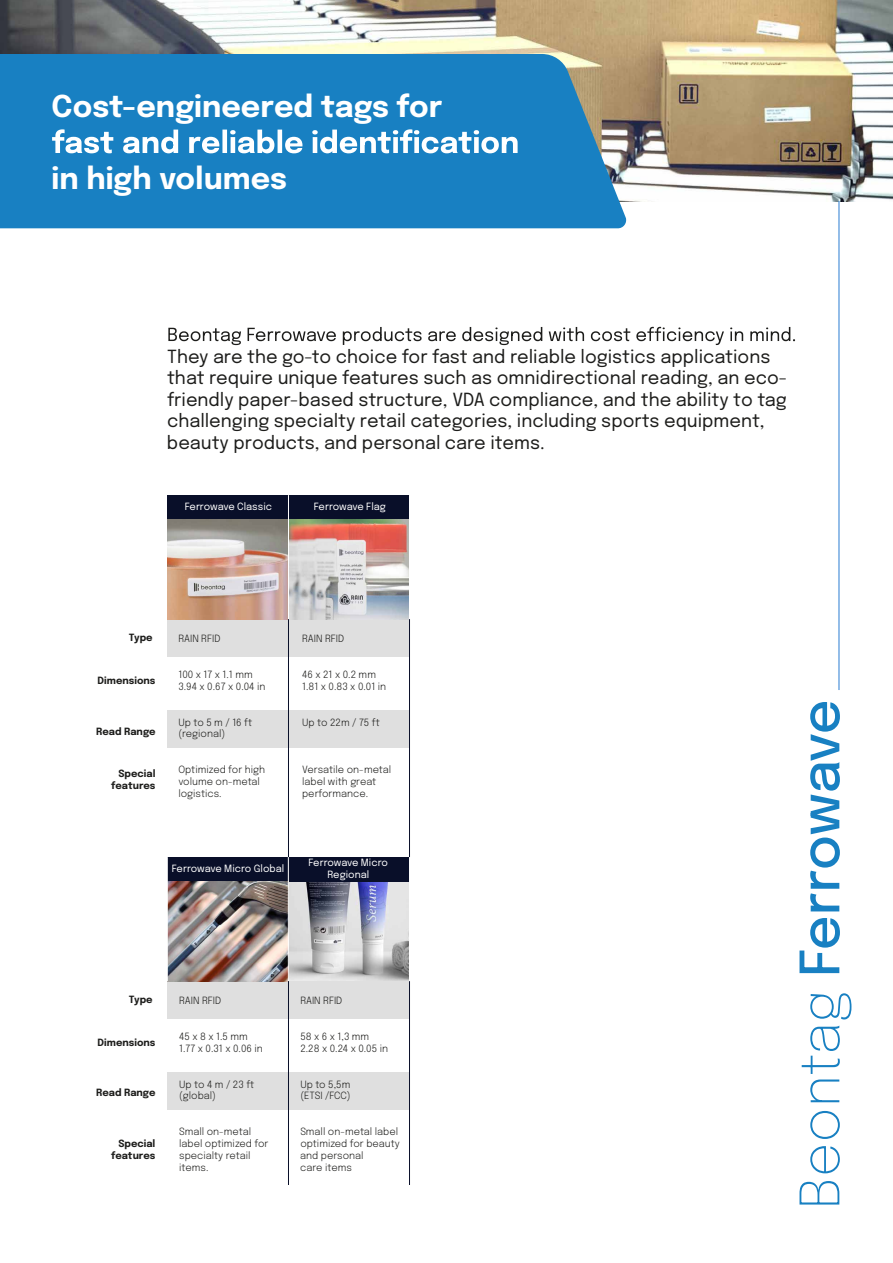
<style>
.page{position:relative;width:893px;height:1263px;background:#fff}
.page>*{position:absolute;margin:0;border:0;box-sizing:border-box;transform-origin:0 0}
.t1{font:500 54px "Epilogue";letter-spacing:-.01em;color:#1880c2}
.t2{font:700 30px "Epilogue";color:#fff}
.t3{font:18px/21.6px "Epilogue";color:#1d1d1b}
.t4{font:300 9.9px/11.9px "Epilogue";color:#1d1d1b}
.t5{font:700 9.9px/11.9px "Epilogue";color:#1d1d1b;text-align:right}
.t6{font:9.9px/11.9px "Epilogue";color:#fff;text-align:center}
.s1{font-weight:200}
</style>
<div class="page">
<img style="left:0;top:0;width:893px;height:201px">
<div style="left:0;top:54px;width:627px;height:174px;background:#1880c2"></div>
<svg style="left:168px;top:327px;width:627px;height:18px"></svg>
<svg style="left:52px;top:129px;width:466px;height:24px"></svg>
<hr style="left:839px;top:201px;width:1px;height:489px;background:#2b7cd2">
<div style="left:167px;top:495px;width:243px;height:25px;background:#090f29"></div>
<div style="left:167px;top:619px;width:243px;height:38px;background:#dfdfdf"></div>
<div style="left:167px;top:710px;width:243px;height:38px;background:#dfdfdf"></div>
<img style="left:167px;top:520px;width:242px;height:99px">
<img style="left:168px;top:882px;width:241px;height:99px">
<div style="left:167px;top:981px;width:243px;height:38px;background:#dfdfdf"></div>
<div style="left:167px;top:1072px;width:243px;height:38px;background:#dfdfdf"></div>
<div style="left:167px;top:857px;width:243px;height:25px;background:#090f29"></div>
<hr style="left:288px;top:495px;width:1px;height:124px;background:#fff">
<hr style="left:409px;top:495px;width:1px;height:124px;background:#fff">
<hr style="left:288px;top:619px;width:1px;height:238px;background:#090f29">
<hr style="left:409px;top:619px;width:1px;height:238px;background:#090f29">
<hr style="left:167px;top:857px;width:1px;height:124px;background:#fff">
<hr style="left:288px;top:857px;width:1px;height:124px;background:#fff">
<hr style="left:409px;top:857px;width:1px;height:124px;background:#fff">
<hr style="left:288px;top:981px;width:1px;height:203px;background:#090f29">
<hr style="left:409px;top:981px;width:1px;height:203px;background:#090f29">
<h2 class="t2" style="left:52px;top:83px;width:392px">Cost-engineered tags for</h2>
<h2 class="t2" style="left:52px;top:155px;width:237px">in high volumes</h2>
<p class="t3" style="left:167px;top:344px;width:622px">They are the go-to choice for fast and reliable logistics applications that require unique features such as omnidirectional reading, an eco&shy;friendly paper-based structure, VDA compliance, and the ability to tag challenging specialty retail categories, including sports equipment, beauty products, and personal care items.</p>
<p class="t6" style="left:185px;top:500px;width:89px">Ferrowave Classic</p>
<p class="t6" style="left:314px;top:500px;width:73px">Ferrowave Flag</p>
<p class="t5" style="left:129px;top:630px;width:25px">Type</p>
<p class="t5" style="left:98px;top:674px;width:59px">Dimensions</p>
<p class="t5" style="left:96px;top:724px;width:61px">Read Range</p>
<p class="t5" style="left:111px;top:767px;width:46px">Special features</p>
<p class="t4" style="left:178px;top:632px;width:44px">RAIN RFID</p>
<p class="t4" style="left:178px;top:668px;width:89px">100 x 17 x 1.1 mm<br>3.94 x 0.67 x 0.04 in</p>
<p class="t4" style="left:178px;top:716px;width:75px">Up to 5 m / 16 ft (regional)</p>
<p class="t4" style="left:178px;top:763px;width:88px">Optimized for high volume on-metal logistics.</p>
<p class="t4" style="left:302px;top:632px;width:44px">RAIN RFID</p>
<p class="t4" style="left:302px;top:668px;width:86px">46 x 21 x 0.2 mm<br>1.81 x 0.83 x 0.01 in</p>
<p class="t4" style="left:302px;top:715px;width:79px">Up to 22m / 75 ft</p>
<p class="t4" style="left:302px;top:763px;width:91px">Versatile on-metal label with great performance.</p>
<p class="t6" style="left:172px;top:862px;width:114px">Ferrowave Micro Global</p>
<p class="t6" style="left:309px;top:856px;width:81px">Ferrowave Micro<br>Regional</p>
<p class="t5" style="left:129px;top:992px;width:25px">Type</p>
<p class="t5" style="left:98px;top:1036px;width:59px">Dimensions</p>
<p class="t5" style="left:96px;top:1086px;width:61px">Read Range</p>
<p class="t5" style="left:111px;top:1136px;width:46px">Special features</p>
<p class="t4" style="left:179px;top:994px;width:44px">RAIN RFID</p>
<p class="t4" style="left:179px;top:1030px;width:85px">45 x 8 x 1.5 mm<br>1.77 x 0.31 x 0.06 in</p>
<p class="t4" style="left:179px;top:1077px;width:77px">Up to 4 m / 23 ft (global)</p>
<p class="t4" style="left:179px;top:1125px;width:91px">Small on-metal label optimized for specialty retail items.</p>
<p class="t4" style="left:300px;top:994px;width:44px">RAIN RFID</p>
<p class="t4" style="left:300px;top:1030px;width:89px">58 x 6 x 1,3 mm<br>2.28 x 0.24 x 0.05 in</p>
<p class="t4" style="left:300px;top:1077px;width:52px">Up to 5,5m (ETSI /FCC)</p>
<p class="t4" style="left:300px;top:1125px;width:101px">Small on-metal label optimized for beauty and personal<br>care items</p>
<h1 class="t1" style="left:781px;top:1209px;width:511px;rotate:-90deg"><span class="s1">Beontag</span> Ferrowave</h1>
</div>
